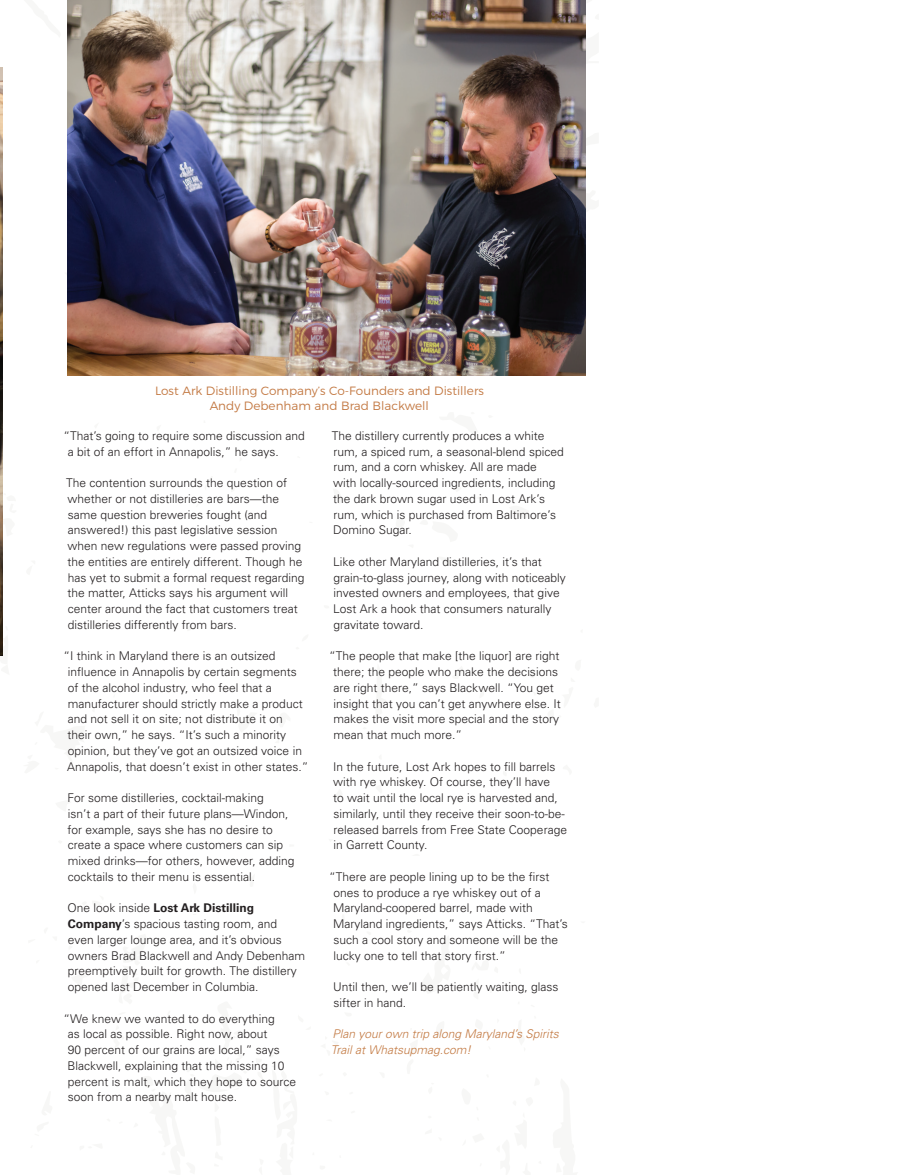
<style>
.page{position:relative;width:905px;height:1175px;background:#fff}
.page>*{position:absolute;margin:0;border:0;box-sizing:border-box;transform-origin:0 0}
.t1{font:300 12px/15.8px "Univers";color:#231f20}
.t2{font:300 12px/15.8px "Montserrat";color:#c37943;text-align:center}
.t3{font:italic 300 12px/15.8px "Univers";color:#c37a43}
.s1{font-weight:700}
</style>
<div class="page">
<div style="left:472px;top:1133px;width:12px;height:9px;background:#f7f7f6;border-radius:4px"></div>
<div style="left:92px;top:1143px;width:11px;height:5px;background:#f7f7f6"></div>
<svg style="left:585px;top:132px;width:1px;height:49px"></svg>
<svg style="left:585px;top:190px;width:1px;height:28px"></svg>
<svg style="left:2px;top:621px;width:1px;height:35px"></svg>
<svg style="left:2px;top:493px;width:1px;height:43px"></svg>
<svg style="left:585px;top:0;width:1px;height:85px"></svg>
<img style="left:68px;top:0;width:517px;height:376px">
<img style="left:0;top:68px;width:2px;height:588px">
<p class="t2" style="left:155px;top:381px;width:330px">Lost Ark Distilling Company’s Co-Founders and Distillers<br>Andy Debenham and Brad Blackwell</p>
<p class="t1" style="left:68px;top:428px;width:238px;text-indent:-4px">“That’s going to require some discussion and a bit of an effort in Annapolis,” he says.</p>
<p class="t1" style="left:66px;top:475px;width:240px">The contention surrounds the question of whether or not distilleries are bars—the same question breweries fought (and answered!) this past legislative session when new regulations were passed proving the entities are entirely different. Though he has yet to submit a formal request regarding the matter, Atticks says his argument will center around the fact that customers treat distilleries differently from bars.</p>
<p class="t1" style="left:67px;top:648px;width:243px;text-indent:-4px">“I think in Maryland there is an outsized influence in Annapolis by certain segments of the alcohol industry, who feel that a manufacturer should strictly make a product and not sell it on site; not distribute it on their own,” he says. “It’s such a minority opinion, but they’ve got an outsized voice in Annapolis, that doesn’t exist in other states.”</p>
<p class="t1" style="left:67px;top:790px;width:228px">For some distilleries, cocktail-making<br>isn’t a part of their future plans—Windon, for example, says she has no desire to create a space where customers can sip mixed drinks—for others, however, adding cocktails to their menu is essential.</p>
<p class="t1" style="left:67px;top:900px;width:239px">One look inside <span class="s1">Lost Ark Distilling Company</span>’s spacious tasting room, and even larger lounge area, and it’s obvious owners Brad Blackwell and Andy Debenham preemptively built for growth. The distillery opened last December in Columbia.</p>
<p class="t1" style="left:67px;top:1010px;width:230px;text-indent:-4px">“We knew we wanted to do everything<br>as local as possible. Right now, about<br>90 percent of our grains are local,” says Blackwell, explaining that the missing 10 percent is malt, which they hope to source soon from a nearby malt house.</p>
<p class="t1" style="left:332px;top:428px;width:233px">The distillery currently produces a white rum, a spiced rum, a seasonal-blend spiced rum, and a corn whiskey. All are made<br>with locally-sourced ingredients, including the dark brown sugar used in Lost Ark’s rum, which is purchased from Baltimore’s Domino Sugar.</p>
<p class="t1" style="left:333px;top:553px;width:234px">Like other Maryland distilleries, it’s that grain-to-glass journey, along with noticeably invested owners and employees, that give Lost Ark a hook that consumers naturally gravitate toward.</p>
<p class="t1" style="left:333px;top:648px;width:229px;text-indent:-4px">“The people that make [the liquor] are right there; the people who make the decisions are right there,” says Blackwell. “You get insight that you can’t get anywhere else. It makes the visit more special and the story mean that much more.”</p>
<p class="t1" style="left:333px;top:758px;width:235px">In the future, Lost Ark hopes to fill barrels with rye whiskey. Of course, they’ll have<br>to wait until the local rye is harvested and, similarly, until they receive their soon-to-be&shy;released barrels from Free State Cooperage in Garrett County.</p>
<p class="t1" style="left:333px;top:868px;width:236px;text-indent:-4px">“There are people lining up to be the first ones to produce a rye whiskey out of a Maryland-coopered barrel, made with Maryland ingredients,” says Atticks. “That’s such a cool story and someone will be the lucky one to tell that story first.”</p>
<p class="t1" style="left:333px;top:979px;width:227px">Until then, we’ll be patiently waiting, glass sifter in hand.</p>
<p class="t3" style="left:331px;top:1026px;width:229px">Plan your own trip along Maryland’s Spirits<br>Trail at Whatsupmag.com!</p>
</div>
